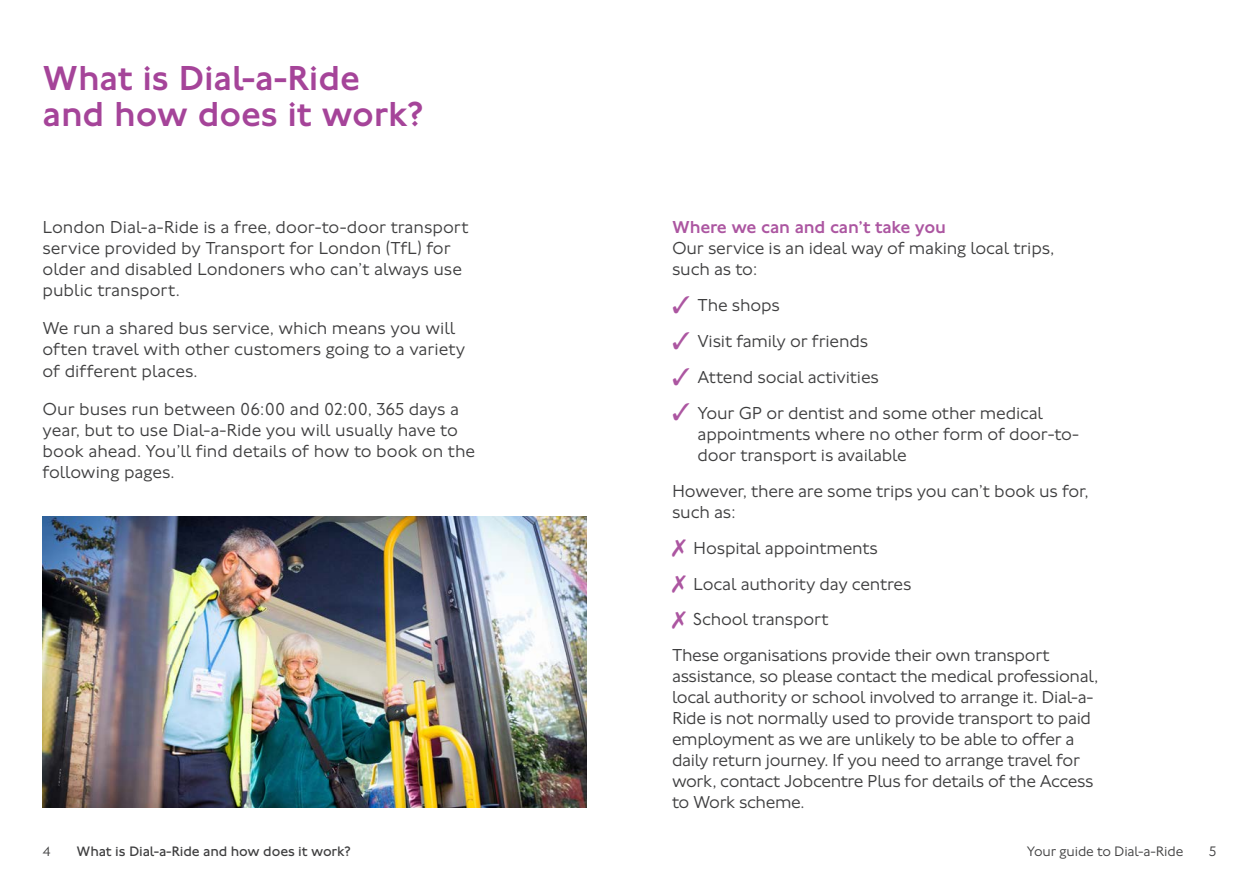
<style>
.page{position:relative;width:1259px;height:893px;background:#fff}
.page>*{position:absolute;margin:0;border:0;box-sizing:border-box;transform-origin:0 0}
.BodyCopy_12_14pt{font:500 36px/36px "Johnston 100";letter-spacing:-.005em;color:#a54499}
.BodyCopy_12_14pt-2{font:300 18px/21px "Johnston 100";letter-spacing:-.01em;color:#3e3e3f}
.BodyHeading_12_14{font:500 18px "Johnston 100";letter-spacing:-.01em;color:#ac56a1}
.Folio_Left_10_10{font:14.25px "Johnston 100";letter-spacing:-.01em;color:#3e3e3f}
.Folio_Right_10_10{font:300 14.25px "Johnston 100";letter-spacing:-.01em;color:#3e3e3f}
.Folio_Left_10_10-2{font:300 14.25px "Johnston 100";color:#3e3e3f}
.s1{color:#ac56a1}
</style>
<div class="page">
<img style="left:43px;top:517px;width:544px;height:291px">
<p class="BodyCopy_12_14pt" style="left:43px;top:61px;width:383px">What is Dial-a-Ride and how does it work?</p>
<p class="BodyCopy_12_14pt-2" style="left:43px;top:217px;width:427px">London Dial-a-Ride is a free, door-to-door transport service provided by Transport for London (TfL) for older and disabled Londoners who can’t always use public transport.</p>
<p class="BodyCopy_12_14pt-2" style="left:43px;top:318px;width:424px">We run a shared bus service, which means you will often travel with other customers going to a variety of different places.</p>
<p class="BodyCopy_12_14pt-2" style="left:43px;top:398px;width:434px">Our buses run between 06:00 and 02:00, 365 days a year, but to use Dial-a-Ride you will usually have to book ahead. You’ll find details of how to book on the following pages.</p>
<p class="BodyHeading_12_14" style="left:672px;top:217px;width:275px">Where we can and can’t take you</p>
<p class="BodyCopy_12_14pt-2" style="left:672px;top:238px;width:383px">Our service is an ideal way of making local trips, such as to:</p>
<p class="BodyCopy_12_14pt-2" style="left:672px;top:295px;width:109px"><span class="s1">✓</span> The shops</p>
<p class="BodyCopy_12_14pt-2" style="left:672px;top:331px;width:198px"><span class="s1">✓</span> Visit family or friends</p>
<p class="BodyCopy_12_14pt-2" style="left:672px;top:367px;width:208px"><span class="s1">✓</span> Attend social activities</p>
<p class="BodyCopy_12_14pt-2" style="left:697px;top:403px;width:383px;text-indent:-26px"><span class="s1">✓</span> Your GP or dentist and some other medical appointments where no other form of door-to&shy;door transport is available</p>
<p class="BodyCopy_12_14pt-2" style="left:672px;top:481px;width:418px">However, there are some trips you can’t book us for, such as:</p>
<p class="BodyCopy_12_14pt-2" style="left:672px;top:537px;width:207px"><span class="s1">✗</span> Hospital appointments</p>
<p class="BodyCopy_12_14pt-2" style="left:672px;top:573px;width:241px"><span class="s1">✗</span> Local authority day centres</p>
<p class="BodyCopy_12_14pt-2" style="left:672px;top:609px;width:158px"><span class="s1">✗</span> School transport</p>
<p class="BodyCopy_12_14pt-2" style="left:672px;top:645px;width:428px">These organisations provide their own transport assistance, so please contact the medical professional, local authority or school involved to arrange it. Dial-a-Ride is not normally used to provide transport to paid employment as we are unlikely to be able to offer a daily return journey. If you need to arrange travel for work, contact Jobcentre Plus for details of the Access to Work scheme.</p>
<p class="Folio_Left_10_10-2" style="left:43px;top:843px;width:10px">4</p>
<p class="Folio_Left_10_10" style="left:77px;top:843px;width:276px">What is Dial-a-Ride and how does it work?</p>
<p class="Folio_Right_10_10" style="left:1027px;top:843px;width:158px">Your guide to Dial-a-Ride</p>
<p class="Folio_Right_10_10" style="left:1209px;top:843px;width:9px">5</p>
</div>
